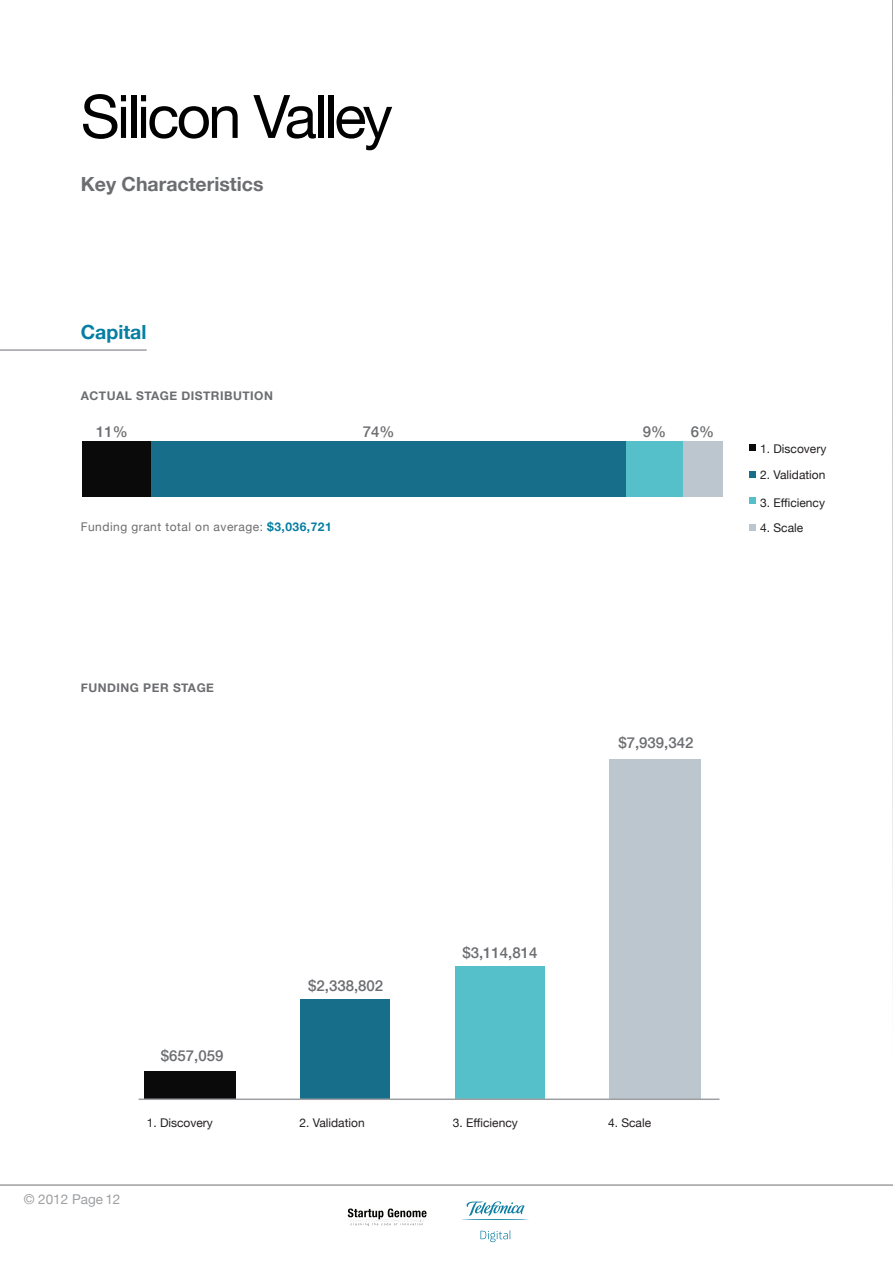
<style>
.page{position:relative;width:893px;height:1263px;background:#fff}
.page>*{position:absolute;margin:0;border:0;box-sizing:border-box;transform-origin:0 0}
.t1{font:60px "Helvetica Neue";letter-spacing:-.05em;color:#000001}
.t2{font:700 19.5px "Helvetica Neue";color:#6c6d70}
.t3{font:700 19.5px "Helvetica Neue";color:#057ea2}
.t4{font:500 15px "Helvetica Neue";color:#6c6d70}
.t5{font:13.5px "Helvetica Neue";color:#9d9fa2}
.t6{font:12px "Helvetica Neue";color:#231f20}
.t7{font:700 12px "Helvetica Neue";letter-spacing:.04em;color:#6c6d70}
.t8{font:12px "Helvetica Neue";letter-spacing:.04em;color:#6c6d70}
.s1{font-weight:700;color:#057ea2}
</style>
<div class="page">
<hr style="left:0;top:1184px;width:893px;height:2px;background:#9d9fa2">
<svg style="left:348px;top:1208px;width:78px;height:18px"></svg>
<svg style="left:891px;top:0;width:2px;height:1186px"></svg>
<svg style="left:466px;top:1201px;width:47px;height:15px"></svg>
<hr style="left:0;top:349px;width:147px;height:2px;background:#9d9fa2">
<div style="left:82px;top:442px;width:69px;height:55px;background:#090a09"></div>
<div style="left:151px;top:442px;width:475px;height:55px;background:#176e8a"></div>
<div style="left:626px;top:442px;width:58px;height:55px;background:#56c0ca"></div>
<div style="left:684px;top:442px;width:39px;height:55px;background:#bbc6ce"></div>
<div style="left:749px;top:444px;width:7px;height:7px;background:#090a09"></div>
<div style="left:749px;top:471px;width:7px;height:6px;background:#176e8a"></div>
<div style="left:749px;top:497px;width:7px;height:7px;background:#56c0ca"></div>
<div style="left:749px;top:524px;width:7px;height:7px;background:#bbc6ce"></div>
<div style="left:609px;top:759px;width:91px;height:340px;background:#bbc6ce"></div>
<div style="left:455px;top:966px;width:90px;height:133px;background:#56c0ca"></div>
<div style="left:300px;top:999px;width:90px;height:100px;background:#176e8a"></div>
<div style="left:145px;top:1071px;width:91px;height:28px;background:#090a09"></div>
<hr style="left:139px;top:1098px;width:580px;height:2px;background:#9d9fa2">
<h1 class="t1" style="left:81px;top:65px;width:313px">Silicon Valley</h1>
<h2 class="t2" style="left:81px;top:167px;width:184px">KEY CHARACTERISTICS</h2>
<h2 class="t3" style="left:81px;top:314px;width:67px">CAPITAL</h2>
<p class="t7" style="left:81px;top:385px;width:73px">ACTUAL STAGE</p>
<p class="t7" style="left:181px;top:385px;width:93px">DISTRIBUTION</p>
<p class="t4" style="left:96px;top:420px;width:33px">11%</p>
<p class="t4" style="left:363px;top:420px;width:33px">74%</p>
<p class="t4" style="left:643px;top:420px;width:25px">9%</p>
<p class="t4" style="left:691px;top:420px;width:25px">6%</p>
<p class="t8" style="left:81px;top:516px;width:252px">Funding grant total on average: <span class="s1">$3,036,721</span></p>
<p class="t6" style="left:760px;top:438px;width:68px">1. Discovery</p>
<p class="t6" style="left:760px;top:465px;width:67px">2. Validation</p>
<p class="t6" style="left:760px;top:493px;width:66px">3. Efficiency</p>
<p class="t6" style="left:760px;top:518px;width:45px">4. Scale</p>
<p class="t7" style="left:81px;top:677px;width:110px">FUNDING PER STAGE</p>
<p class="t4" style="left:618px;top:731px;width:77px">$7,939,342</p>
<p class="t5" style="left:24px;top:1188px;width:98px">© 2012 Page 12</p>
<p class="t4" style="left:161px;top:1044px;width:64px">$657,059</p>
<p class="t4" style="left:308px;top:973px;width:77px">$2,338,802</p>
<p class="t4" style="left:462px;top:941px;width:77px">$3,114,814</p>
<p class="t6" style="left:147px;top:1112px;width:68px">1. Discovery</p>
<p class="t6" style="left:299px;top:1112px;width:67px">2. Validation</p>
<p class="t6" style="left:453px;top:1112px;width:66px">3. Efficiency</p>
<p class="t6" style="left:608px;top:1112px;width:45px">4. Scale</p>
</div>
